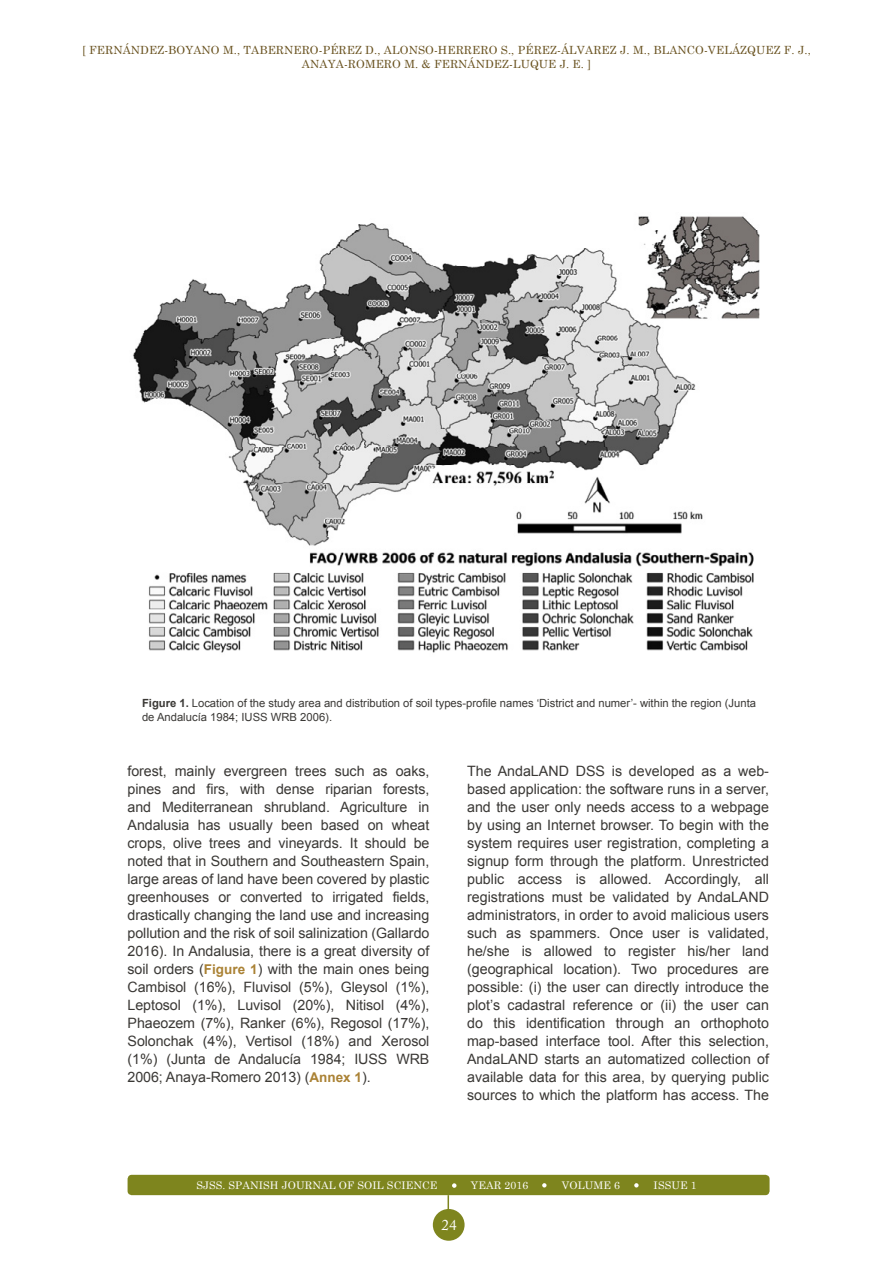
<style>
.page{position:relative;width:893px;height:1263px;background:#fff}
.page>*{position:absolute;margin:0;border:0;box-sizing:border-box;transform-origin:0 0}
.t1{font:15px "Adobe Caslon Pro";color:#fff}
.t2{font:14.25px/18px "Arial";color:#3a3835;text-align:justify}
.t3{font:11.25px/13.5px "Arial";color:#3a3835}
.t4{font:11.25px/13.5px "Century Schoolbook";letter-spacing:.01em;color:#68511e;text-align:center}
.t5{font:10.5px "Century Schoolbook";letter-spacing:.01em;color:#fff}
.s1{font-weight:700}
.s2{font-weight:700;font-size:13.5px;color:#aa8235}
</style>
<div class="page">
<svg style="left:448px;top:1195px;width:1px;height:14px"></svg>
<div style="left:433px;top:1209px;width:32px;height:32px;background:#7e851e;border-radius:50%"></div>
<div style="left:128px;top:1175px;width:642px;height:20px;background:#7e851e;border-radius:4px"></div>
<svg style="left:452px;top:1183px;width:4px;height:5px"></svg>
<svg style="left:542px;top:1183px;width:5px;height:4px"></svg>
<svg style="left:634px;top:1183px;width:5px;height:4px"></svg>
<img style="left:133px;top:216px;width:627px;height:437px">
<p class="t4" style="left:82px;top:43px;width:730px">[ FERNÁNDEZ-BOYANO M., TABERNERO-PÉREZ D., ALONSO-HERRERO S., PÉREZ-ÁLVAREZ J. M., BLANCO-VELÁZQUEZ F. J.,<br>ANAYA-ROMERO M. &amp; FERNÁNDEZ-LUQUE J. E. ]</p>
<p class="t3" style="left:142px;top:697px;width:615px"><span class="s1">Figure 1.</span> Location of the study area and distribution of soil types-profile names ‘District and numer’- within the region (Junta de Andalucía 1984; IUSS WRB 2006).</p>
<p class="t2" style="left:128px;top:762px;width:303px">forest, mainly evergreen trees such as oaks, pines and firs, with dense riparian forests, and Mediterranean shrubland. Agriculture in Andalusia has usually been based on wheat crops, olive trees and vineyards. It should be noted that in Southern and Southeastern Spain, large areas of land have been covered by plastic greenhouses or converted to irrigated fields, drastically changing the land use and increasing pollution and the risk of soil salinization (Gallardo 2016). In Andalusia, there is a great diversity of soil orders (<span class="s2">Figure 1</span>) with the main ones being Cambisol (16%), Fluvisol (5%), Gleysol (1%), Leptosol (1%), Luvisol (20%), Nitisol (4%), Phaeozem (7%), Ranker (6%), Regosol (17%), Solonchak (4%), Vertisol (18%) and Xerosol (1%) (Junta de Andalucía 1984; IUSS WRB 2006; Anaya-Romero 2013) (<span class="s2">Annex 1</span>).</p>
<p class="t2" style="left:467px;top:762px;width:303px">The AndaLAND DSS is developed as a web&shy;based application: the software runs in a server, and the user only needs access to a webpage by using an Internet browser. To begin with the system requires user registration, completing a signup form through the platform. Unrestricted public access is allowed. Accordingly, all registrations must be validated by AndaLAND administrators, in order to avoid malicious users such as spammers. Once user is validated, he/she is allowed to register his/her land (geographical location). Two procedures are possible: (i) the user can directly introduce the plot’s cadastral reference or (ii) the user can do this identification through an orthophoto map-based interface tool. After this selection, AndaLAND starts an automatized collection of available data for this area, by querying public sources to which the platform has access. The</p>
<p class="t5" style="left:196px;top:1178px;width:243px">SJSS. SPANISH JOURNAL OF SOIL SCIENCE</p>
<p class="t5" style="left:471px;top:1178px;width:59px">YEAR 2016</p>
<p class="t5" style="left:562px;top:1178px;width:60px">VOLUME 6</p>
<p class="t5" style="left:654px;top:1178px;width:45px">ISSUE 1</p>
<p class="t1" style="left:442px;top:1216px;width:16px">24</p>
</div>
